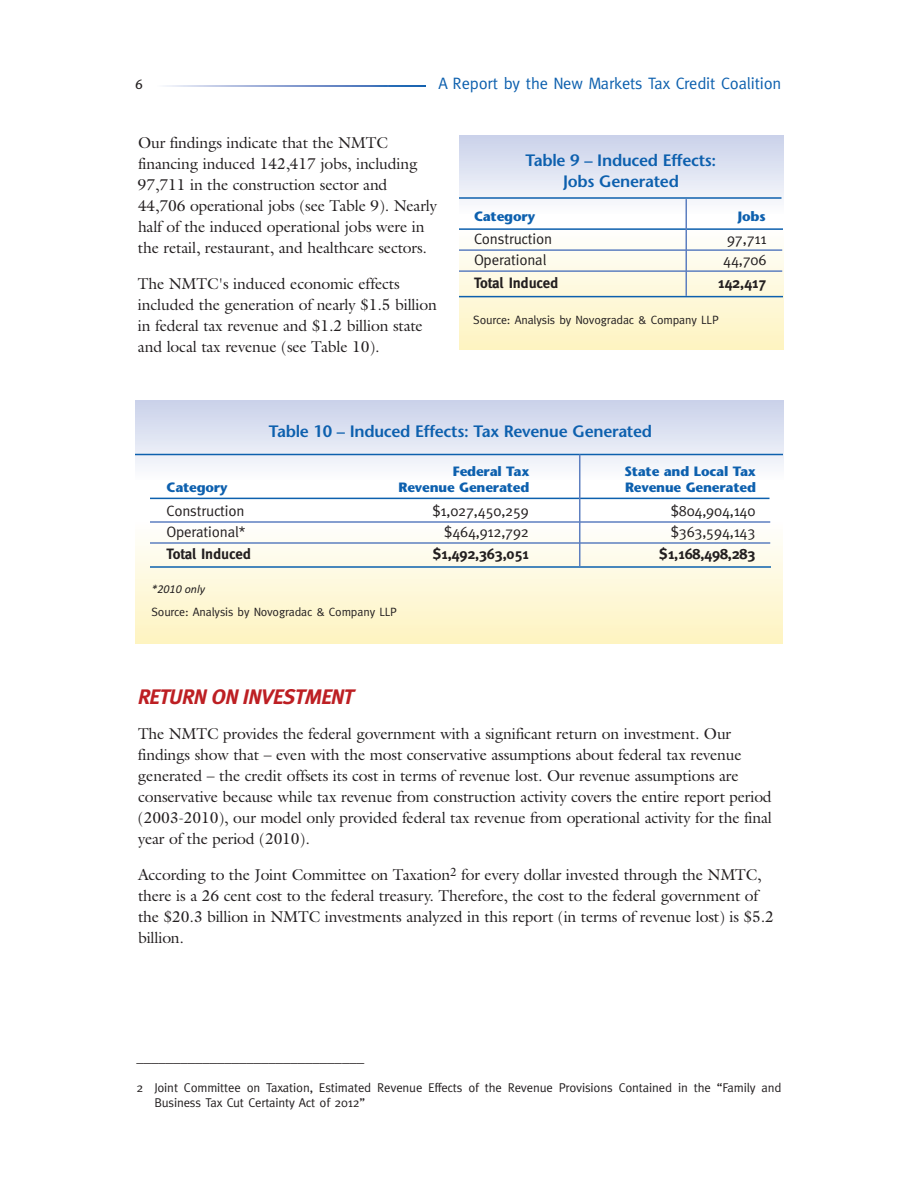
<style>
.page{position:relative;width:918px;height:1188px;background:#fff}
.page>*{position:absolute;margin:0;border:0;box-sizing:border-box;transform-origin:0 0}
.t1{font:italic 700 21px "Meta";letter-spacing:-.015em;color:#bd1f23}
.t2{font:600 16.5px/21px "Stone Sans";letter-spacing:-.015em;color:#0d60ae;text-align:center}
.t3{font:16.5px "Meta";letter-spacing:-.01em;color:#0d60ae}
.t4{font:15.75px/21px "Galliard";letter-spacing:-.01em;color:#231f20}
.t5{font:15px "Meta";letter-spacing:-.01em;color:#231f20}
.t6{font:700 15px "Meta";letter-spacing:-.01em;color:#231f20}
.t7{font:700 13.5px "Stone Sans";letter-spacing:-.015em;color:#0d60ae}
.t8{font:13.5px "Stone Sans";color:#231f20}
.t9{font:12.75px/15px "Meta";letter-spacing:-.01em;color:#231f20}
.t10{font:12px "Meta";letter-spacing:-.01em;color:#231f20}
.t11{font:italic 12px "Calibri";color:#231f20}
</style>
<div class="page">
<div style="left:135px;top:522px;width:648px;height:122px;background:linear-gradient(to bottom,#fefefd,#fef4c0)"></div>
<div style="left:459px;top:228px;width:324px;height:122px;background:linear-gradient(to bottom,#fefefd,#fef4c1)"></div>
<svg style="left:165px;top:86px;width:260px;height:1px"></svg>
<svg style="left:135px;top:401px;width:648px;height:79px"></svg>
<hr style="left:135px;top:454px;width:648px;height:1px;background:#0d60ae">
<hr style="left:150px;top:498px;width:620px;height:1px;background:#0d60ae">
<hr style="left:150px;top:521px;width:620px;height:2px;background:#5d7fc0">
<hr style="left:150px;top:542px;width:620px;height:2px;background:#5d7fc0">
<hr style="left:150px;top:566px;width:621px;height:2px;background:#0d60ae">
<hr style="left:579px;top:455px;width:1px;height:111px;background:#5d7fc0">
<div style="left:459px;top:135px;width:324px;height:79px;background:linear-gradient(to bottom,#c9d1ea,#fcfdfe)"></div>
<hr style="left:459px;top:249px;width:323px;height:2px;background:#5d7fc0">
<hr style="left:459px;top:270px;width:323px;height:2px;background:#5d7fc0">
<hr style="left:459px;top:197px;width:323px;height:2px;background:#0d60ae">
<hr style="left:459px;top:296px;width:324px;height:1px;background:#0d60ae">
<hr style="left:459px;top:228px;width:324px;height:2px;background:#0d60ae">
<hr style="left:685px;top:199px;width:2px;height:97px;background:#5d7fc0">
<p class="t8" style="left:135px;top:79px;width:9px">6</p>
<p class="t3" style="left:438px;top:74px;width:345px">A Report by the New Markets Tax Credit Coalition</p>
<p class="t4" style="left:138px;top:132px;width:301px">Our findings indicate that the NMTC financing induced 142,417 jobs, including 97,711 in the construction sector and 44,706 operational jobs (see Table 9). Nearly half of the induced operational jobs were in the retail, restaurant, and healthcare sectors.</p>
<p class="t4" style="left:138px;top:273px;width:300px">The NMTC's induced economic effects included the generation of nearly $1.5 billion in federal tax revenue and $1.2 billion state and local tax revenue (see Table 10).</p>
<p class="t2" style="left:526px;top:151px;width:192px">Table 9 – Induced Effects:<br>Jobs Generated</p>
<p class="t7" style="left:474px;top:211px;width:63px">Category</p>
<p class="t7" style="left:738px;top:211px;width:29px">Jobs</p>
<p class="t5" style="left:474px;top:230px;width:80px">Construction</p>
<p class="t5" style="left:727px;top:230px;width:41px">97,711</p>
<p class="t5" style="left:474px;top:251px;width:74px">Operational</p>
<p class="t5" style="left:723px;top:251px;width:45px">44,706</p>
<p class="t6" style="left:474px;top:274px;width:86px">Total Induced</p>
<p class="t6" style="left:718px;top:274px;width:50px">142,417</p>
<p class="t10" style="left:473px;top:313px;width:247px">Source: Analysis by Novogradac &amp; Company LLP</p>
<p class="t2" style="left:269px;top:423px;width:385px">Table 10 – Induced Effects: Tax Revenue Generated</p>
<p class="t7" style="left:453px;top:466px;width:78px">Federal Tax</p>
<p class="t7" style="left:624px;top:466px;width:133px">State and Local Tax</p>
<p class="t7" style="left:167px;top:482px;width:63px">Category</p>
<p class="t7" style="left:399px;top:482px;width:132px">Revenue Generated</p>
<p class="t7" style="left:625px;top:482px;width:132px">Revenue Generated</p>
<p class="t5" style="left:166px;top:502px;width:80px">Construction</p>
<p class="t5" style="left:432px;top:502px;width:98px">$1,027,450,259</p>
<p class="t5" style="left:671px;top:502px;width:86px">$804,904,140</p>
<p class="t5" style="left:167px;top:523px;width:80px">Operational*</p>
<p class="t5" style="left:444px;top:523px;width:86px">$464,912,792</p>
<p class="t5" style="left:671px;top:523px;width:86px">$363,594,143</p>
<p class="t6" style="left:167px;top:546px;width:86px">Total Induced</p>
<p class="t6" style="left:433px;top:546px;width:98px">$1,492,363,051</p>
<p class="t6" style="left:659px;top:546px;width:98px">$1,168,498,283</p>
<p class="t11" style="left:152px;top:582px;width:55px">*2010 only</p>
<p class="t10" style="left:152px;top:605px;width:247px">Source: Analysis by Novogradac &amp; Company LLP</p>
<h1 class="t1" style="left:138px;top:690px;width:217px">RETURN ON INVESTMENT</h1>
<p class="t4" style="left:138px;top:723px;width:636px">The NMTC provides the federal government with a significant return on investment. Our findings show that – even with the most conservative assumptions about federal tax revenue generated – the credit offsets its cost in terms of revenue lost. Our revenue assumptions are conservative because while tax revenue from construction activity covers the entire report period (2003-2010), our model only provided federal tax revenue from operational activity for the final year of the period (2010).</p>
<p class="t4" style="left:138px;top:864px;width:637px">According to the Joint Committee on Taxation<sup>2</sup> for every dollar invested through the NMTC, there is a 26 cent cost to the federal treasury. Therefore, the cost to the federal government of the $20.3 billion in NMTC investments analyzed in this report (in terms of revenue lost) is $5.2 billion.</p>
<p class="t5" style="left:136px;top:1048px;width:229px">_______________________________</p>
<p class="t9" style="left:155px;top:1080px;width:628px;text-indent:-18px">2 Joint Committee on Taxation, Estimated Revenue Effects of the Revenue Provisions Contained in the “Family and<br>Business Tax Cut Certainty Act of 2012”</p>
</div>
